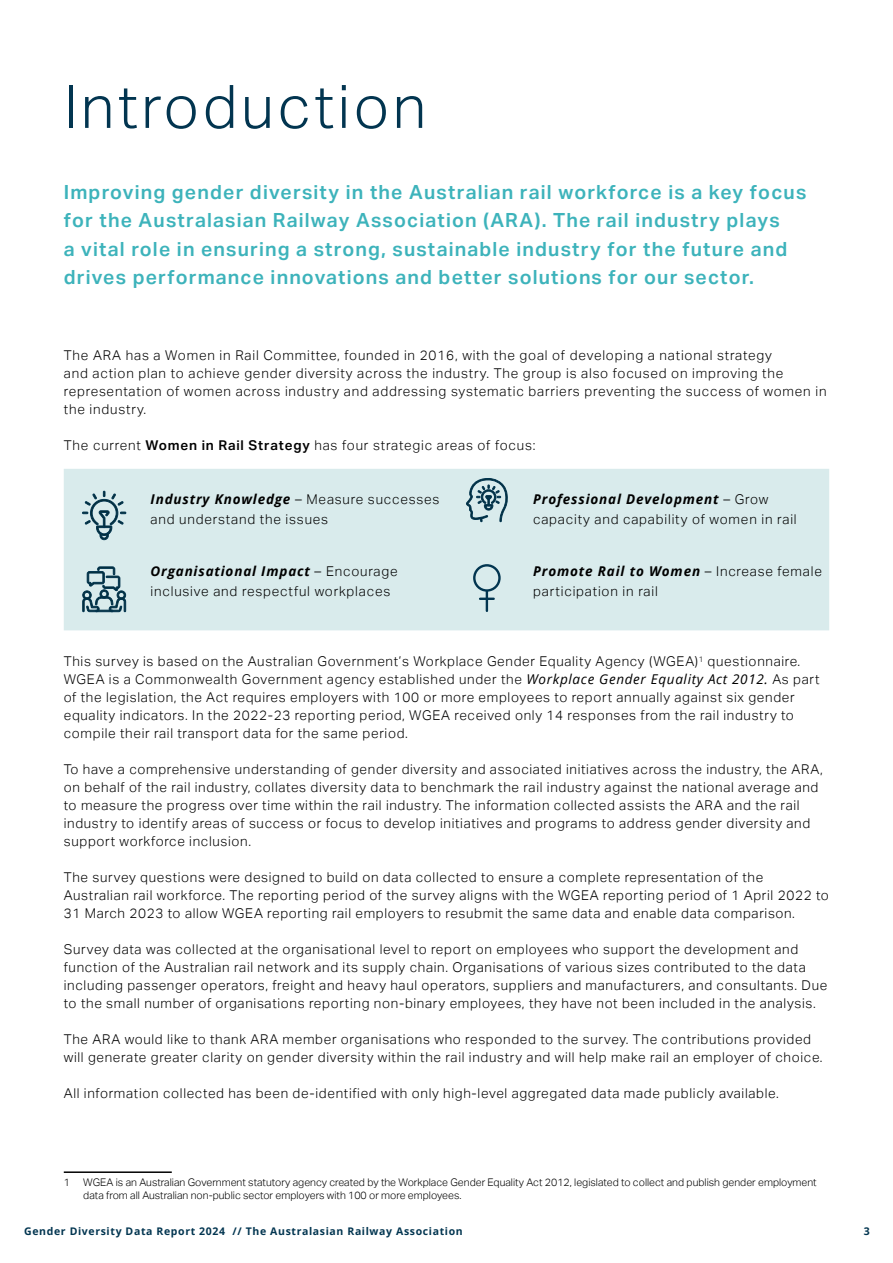
<style>
.page{position:relative;width:893px;height:1263px;background:#fff}
.page>*{position:absolute;margin:0;border:0;box-sizing:border-box;transform-origin:0 0}
.t1{font:300 60px "Aktiv Grotesk";letter-spacing:.06em;color:#023550}
.t2{font:600 19.5px/28.5px "Aktiv Grotesk";letter-spacing:.06em;color:#3db3bb}
.t3{font:300 13.5px/18px "Aktiv Grotesk";letter-spacing:.05em;color:#000}
.t4{font:italic 700 13.5px "Open Sans";letter-spacing:.06em;color:#000}
.t5{font:300 10.5px/13.5px "Aktiv Grotesk";color:#000}
.t6{font:10.5px "Open Sans";letter-spacing:.06em;color:#023550}
.s1{font-weight:600}
.s2{font-family:"Aktiv Grotesk";font-weight:300;font-style:normal}
.s3{font-family:"Open Sans";font-weight:400;font-style:italic}
</style>
<div class="page">
<hr style="left:64px;top:1171px;width:108px;height:2px;background:#000">
<div style="left:64px;top:469px;width:765px;height:161px;background:#d9ebec"></div>
<svg style="left:82px;top:491px;width:44px;height:49px;background:#a5bec4"></svg>
<svg style="left:82px;top:566px;width:44px;height:49px;background:#8ba8b1"></svg>
<hr style="left:486px;top:591px;width:2px;height:20px;background:#023550">
<svg style="left:465px;top:477px;width:44px;height:124px;background:#b8cfd4"></svg>
<h1 class="t1" style="left:64px;top:72px;width:364px">Introduction</h1>
<p class="t2" style="left:64px;top:178px;width:744px">Improving gender diversity in the Australian rail workforce is a key focus for the Australasian Railway Association (ARA). The rail industry plays<br>a vital role in ensuring a strong, sustainable industry for the future and drives performance innovations and better solutions for our sector.</p>
<p class="t3" style="left:64px;top:346px;width:764px">The ARA has a Women in Rail Committee, founded in 2016, with the goal of developing a national strategy<br>and action plan to achieve gender diversity across the industry. The group is also focused on improving the representation of women across industry and addressing systematic barriers preventing the success of women in the industry.</p>
<p class="t3" style="left:64px;top:436px;width:473px">The current <span class="s1">Women in Rail Strategy</span> has four strategic areas of focus:</p>
<p class="t4" style="left:151px;top:490px;width:290px">Industry Knowledge <span class="s2">– Measure successes</span></p>
<p class="t3" style="left:151px;top:510px;width:179px">and understand the issues</p>
<p class="t4" style="left:151px;top:562px;width:249px">Organisational Impact <span class="s2">– Encourage</span></p>
<p class="t3" style="left:151px;top:582px;width:241px">inclusive and respectful workplaces</p>
<p class="t4" style="left:533px;top:490px;width:237px">Professional Development <span class="s2">– Grow</span></p>
<p class="t3" style="left:533px;top:510px;width:265px">capacity and capability of women in rail</p>
<p class="t4" style="left:533px;top:562px;width:290px">Promote Rail to Women <span class="s2">– Increase female</span></p>
<p class="t3" style="left:533px;top:582px;width:126px">participation in rail</p>
<p class="t3" style="left:64px;top:652px;width:757px">This survey is based on the Australian Government’s Workplace Gender Equality Agency (WGEA)<sup>1</sup> questionnaire.<br>WGEA is a Commonwealth Government agency established under the <span class="s3">Workplace Gender Equality Act 2012.</span> As part of the legislation, the Act requires employers with 100 or more employees to report annually against six gender equality indicators. In the 2022-23 reporting period, WGEA received only 14 responses from the rail industry to compile their rail transport data for the same period.</p>
<p class="t3" style="left:64px;top:760px;width:761px">To have a comprehensive understanding of gender diversity and associated initiatives across the industry, the ARA, on behalf of the rail industry, collates diversity data to benchmark the rail industry against the national average and to measure the progress over time within the rail industry. The information collected assists the ARA and the rail industry to identify areas of success or focus to develop initiatives and programs to address gender diversity and support workforce inclusion.</p>
<p class="t3" style="left:64px;top:868px;width:767px">The survey questions were designed to build on data collected to ensure a complete representation of the<br>Australian rail workforce. The reporting period of the survey aligns with the WGEA reporting period of 1 April 2022 to<br>31 March 2023 to allow WGEA reporting rail employers to resubmit the same data and enable data comparison.</p>
<p class="t3" style="left:64px;top:940px;width:765px">Survey data was collected at the organisational level to report on employees who support the development and function of the Australian rail network and its supply chain. Organisations of various sizes contributed to the data including passenger operators, freight and heavy haul operators, suppliers and manufacturers, and consultants. Due to the small number of organisations reporting non-binary employees, they have not been included in the analysis.</p>
<p class="t3" style="left:64px;top:1030px;width:760px">The ARA would like to thank ARA member organisations who responded to the survey. The contributions provided will generate greater clarity on gender diversity within the rail industry and will help make rail an employer of choice.</p>
<p class="t3" style="left:64px;top:1084px;width:716px">All information collected has been de-identified with only high-level aggregated data made publicly available.</p>
<p class="t5" style="left:64px;top:1175px;width:8px">1</p>
<p class="t5" style="left:83px;top:1175px;width:735px">WGEA is an Australian Government statutory agency created by the Workplace Gender Equality Act 2012, legislated to collect and publish gender employment data from all Australian non-public sector employers with 100 or more employees.</p>
<p class="t6" style="left:24px;top:1224px;width:440px">Gender Diversity Data Report 2024 // The Australasian Railway Association</p>
<p class="t6" style="left:864px;top:1224px;width:8px">3</p>
</div>
